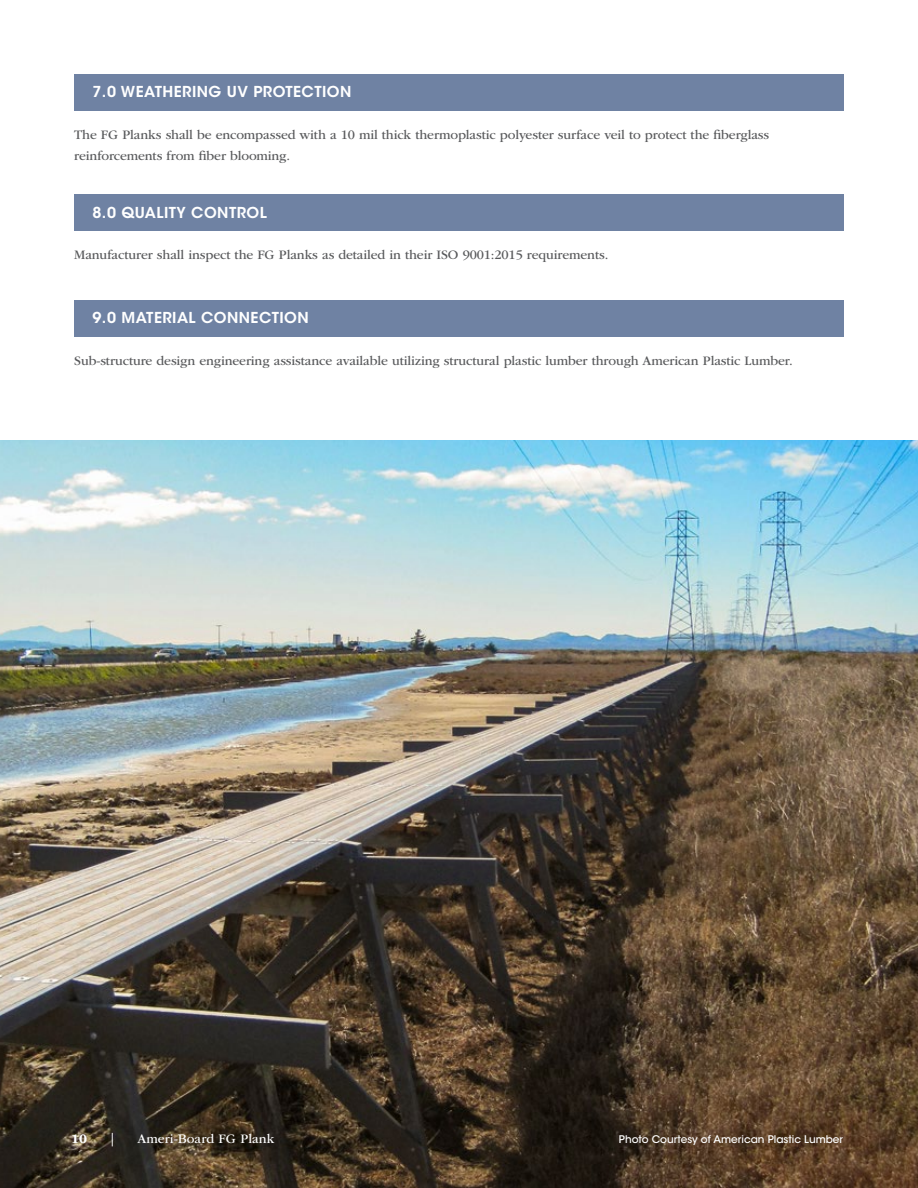
<style>
.page{position:relative;width:918px;height:1188px;background:#fff}
.page>*{position:absolute;margin:0;border:0;box-sizing:border-box;transform-origin:0 0}
.t1{font:600 15px "ITC Avant Garde Std";letter-spacing:.03em;color:#fff}
.t2{font:13.5px/21px "ITC Garamond Std";letter-spacing:-.01em;color:#58595b}
.t3{font:13.5px "ITC Garamond Std";color:#fff}
.t4{font:700 13.5px "ITC Garamond Std";color:#fff}
.t5{font:500 10.5px "ITC Avant Garde Std";color:#fff}
</style>
<div class="page">
<div style="left:74px;top:74px;width:770px;height:36px;background:#6f82a3"></div>
<div style="left:74px;top:195px;width:770px;height:36px;background:#6f82a3"></div>
<div style="left:74px;top:300px;width:770px;height:37px;background:#6f82a3"></div>
<img style="left:0;top:440px;width:918px;height:748px">
<p class="t1" style="left:93px;top:82px;width:260px">7.0 WEATHERING UV PROTECTION</p>
<p class="t2" style="left:74px;top:124px;width:697px">The FG Planks shall be encompassed with a 10 mil thick thermoplastic polyester surface veil to protect the fiberglass reinforcements from fiber blooming.</p>
<p class="t1" style="left:93px;top:203px;width:176px">8.0 QUALITY CONTROL</p>
<p class="t2" style="left:74px;top:245px;width:536px">Manufacturer shall inspect the FG Planks as detailed in their ISO 9001:2015 requirements.</p>
<p class="t1" style="left:93px;top:308px;width:218px">9.0 MATERIAL CONNECTION</p>
<p class="t2" style="left:74px;top:350px;width:720px">Sub-structure design engineering assistance available utilizing structural plastic lumber through American Plastic Lumber.</p>
<p class="t4" style="left:71px;top:1132px;width:17px">10</p>
<p class="t3" style="left:109px;top:1132px;width:9px">|</p>
<p class="t3" style="left:138px;top:1132px;width:139px">Ameri-Board FG Plank</p>
<p class="t5" style="left:619px;top:1133px;width:226px">Photo Courtesy of American Plastic Lumber</p>
</div>
